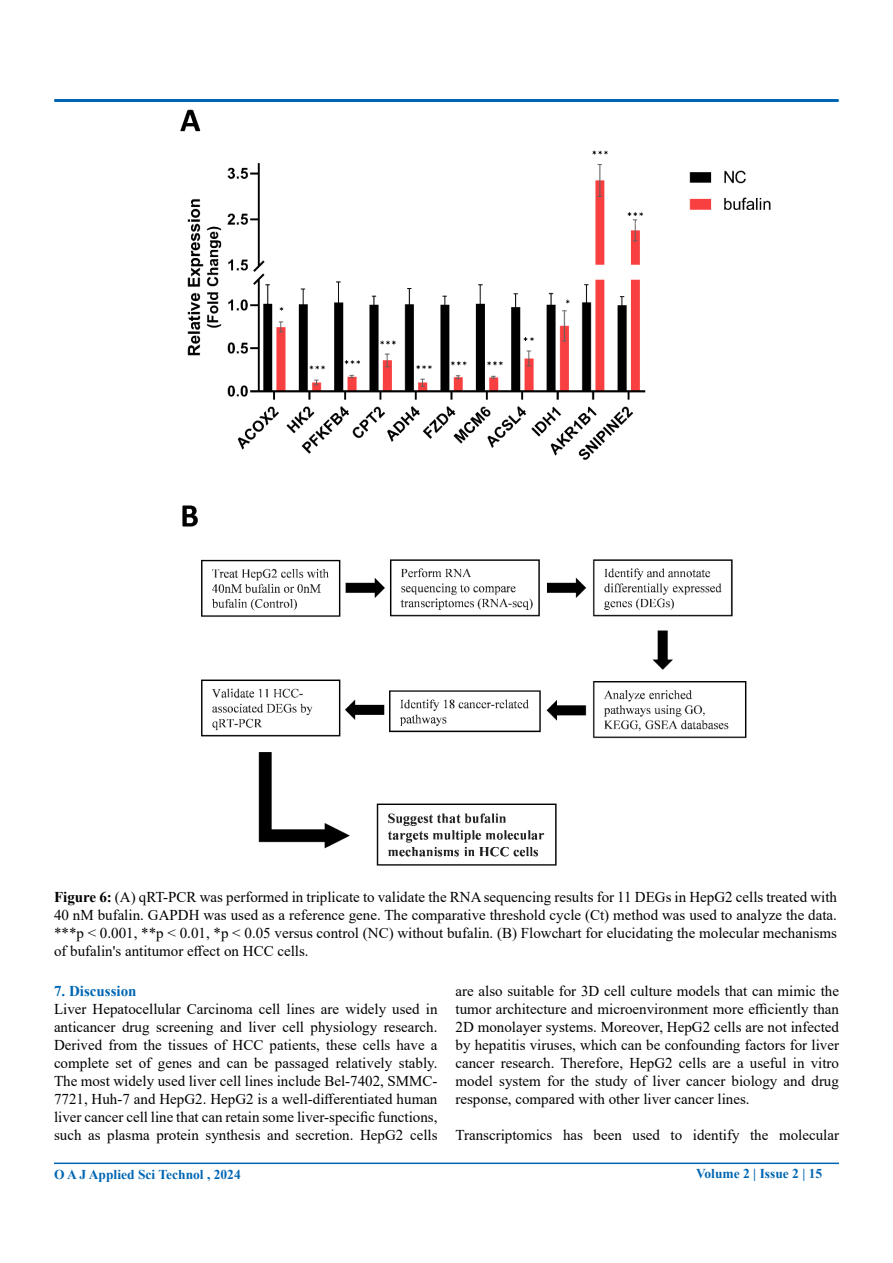
<style>
.page{position:relative;width:893px;height:1263px;background:#fff}
.page>*{position:absolute;margin:0;border:0;box-sizing:border-box;transform-origin:0 0}
.t1{font:15px/18px "Times New Roman";color:#000;text-align:justify}
.t2{font:700 15px "Times New Roman";color:#0066b3}
.t3{font:700 13.5px "Times New Roman";color:#0066b3}
.s1{font-weight:700}
</style>
<div class="page">
<div style="left:54px;top:99px;width:785px;height:3px;border:2px solid #0066b3"></div>
<hr style="left:54px;top:1162px;width:785px;height:2px;background:#0066b3">
<img style="left:180px;top:109px;width:591px;height:757px">
<p class="t1" style="left:54px;top:887px;width:785px"><span class="s1">Figure 6:</span> (A) qRT-PCR was performed in triplicate to validate the RNA sequencing results for 11 DEGs in HepG2 cells treated with 40 nM bufalin. GAPDH was used as a reference gene. The comparative threshold cycle (Ct) method was used to analyze the data. ***p &lt; 0.001, **p &lt; 0.01, *p &lt; 0.05 versus control (NC) without bufalin. (B) Flowchart for elucidating the molecular mechanisms of bufalin's antitumor effect on HCC cells.</p>
<p class="t2" style="left:54px;top:980px;width:84px">7. Discussion</p>
<p class="t1" style="left:54px;top:999px;width:385px">Liver Hepatocellular Carcinoma cell lines are widely used in anticancer drug screening and liver cell physiology research.<br>Derived from the tissues of HCC patients, these cells have a complete set of genes and can be passaged relatively stably.<br>The most widely used liver cell lines include Bel-7402, SMMC-7721, Huh-7 and HepG2. HepG2 is a well-differentiated human liver cancer cell line that can retain some liver-specific functions, such as plasma protein synthesis and secretion. HepG2 cells</p>
<p class="t1" style="left:455px;top:981px;width:385px">are also suitable for 3D cell culture models that can mimic the tumor architecture and microenvironment more efficiently than 2D monolayer systems. Moreover, HepG2 cells are not infected by hepatitis viruses, which can be confounding factors for liver cancer research. Therefore, HepG2 cells are a useful in vitro model system for the study of liver cancer biology and drug response, compared with other liver cancer lines.</p>
<p class="t1" style="left:455px;top:1125px;width:385px">Transcriptomics has been used to identify the molecular</p>
<p class="t3" style="left:54px;top:1164px;width:188px">O A J Applied Sci Technol , 2024</p>
<p class="t3" style="left:696px;top:1163px;width:128px">Volume 2 | Issue 2 | 15</p>
</div>
